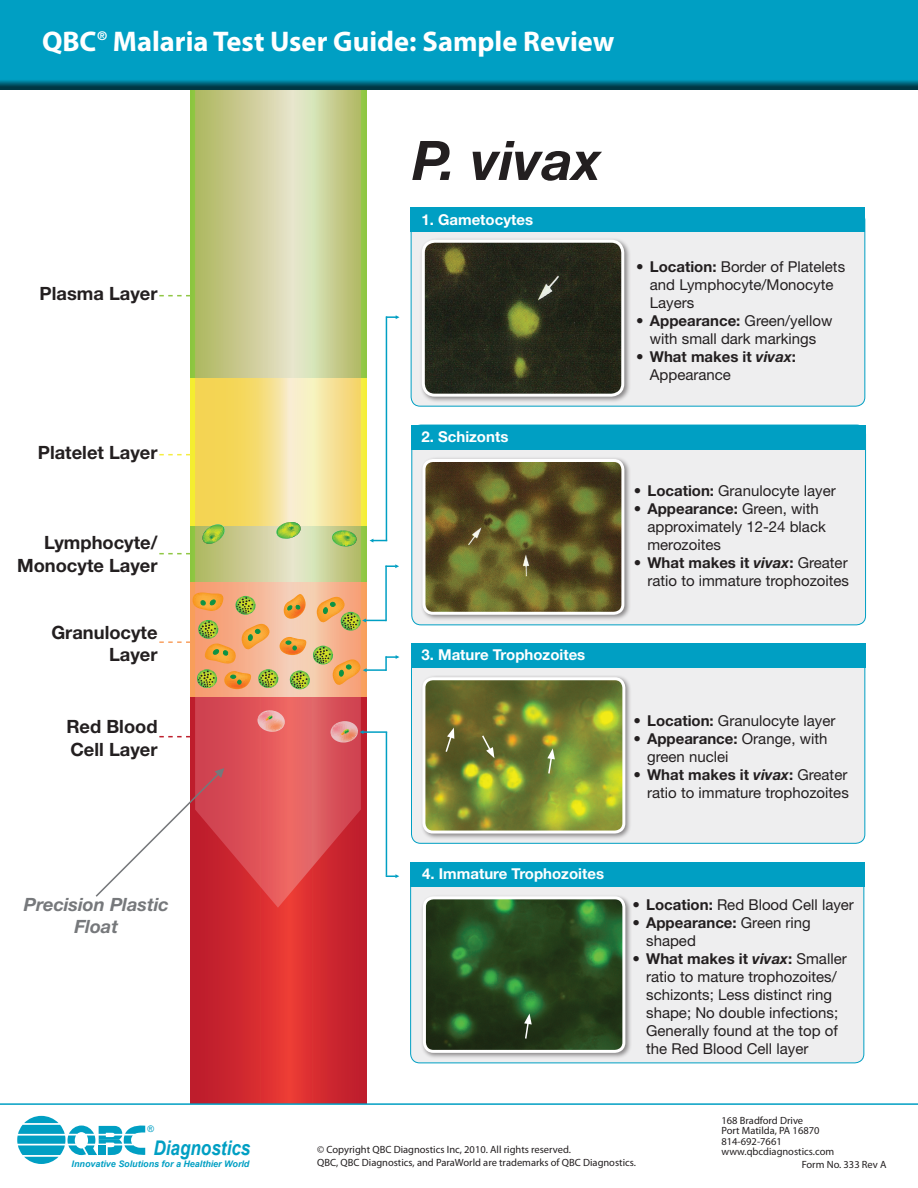
<style>
.page{position:relative;width:918px;height:1188px;background:#fff}
.page>*{position:absolute;margin:0;border:0;box-sizing:border-box;transform-origin:0 0}
.t1{font:italic 700 54.6px "Helvetica Neue LT Std";color:#231f20}
.t2{font:700 28.5px "Myriad Pro";color:#fff}
.t3{font:italic 700 20.25px "Arial";color:#009fc3;scale:.85 1}
.t4{font:700 18.3px "Helvetica Neue LT Std";color:#231f20}
.t5{font:italic 700 18.3px/22px "Helvetica Neue LT Std";color:#76787b;text-align:center}
.t6{font:15px/18px "Helvetica Neue LT Std";color:#231f20}
.t7{font:700 15px "Helvetica Neue LT Std";color:#fff}
.t8{font:700 15px/18px "Helvetica Neue LT Std";color:#231f20}
.t9{font:700 12px "Helvetica Neue LT Std";color:#fff}
.t10{font:10.5px "Myriad Pro";color:#231f20}
.t11{font:italic 700 9px "Arial";color:#009fc3}
.t12{font:9px "Arial";color:#009fc3}
.s1{font-style:inherit}
.s2{font-weight:700}
.s3{font-style:italic}
.s4{font-weight:400}
.s5{font-weight:700;font-style:italic}
</style>
<div class="page">
<svg style="left:190px;top:697px;width:176px;height:406px;background:#d0282f"></svg>
<div style="left:190px;top:526px;width:176px;height:56px;background:#8fc743"></div>
<div style="left:190px;top:377px;width:176px;height:149px;background:linear-gradient(to bottom,#f4ee37,#f4ee37)"></div>
<div style="left:190px;top:81px;width:176px;height:296px;background:#8fc743"></div>
<svg style="left:195px;top:92px;width:166px;height:816px;background:#d9af81"></svg>
<svg style="left:332px;top:530px;width:25px;height:17px"></svg>
<svg style="left:276px;top:522px;width:25px;height:17px"></svg>
<svg style="left:202px;top:524px;width:23px;height:20px"></svg>
<svg style="left:257px;top:710px;width:28px;height:22px"></svg>
<svg style="left:0;top:1103px;width:918px;height:52px"></svg>
<svg style="left:17px;top:1116px;width:128px;height:48px"></svg>
<div style="left:0;top:0;width:918px;height:92px;background:#231f20;opacity:.75"></div>
<svg style="left:95px;top:768px;width:129px;height:130px"></svg>
<div style="left:411px;top:863px;width:453px;height:200px;background:#eeeeef;border-radius:9px"></div>
<div style="left:412px;top:425px;width:454px;height:200px;background:#eeeeef;border-radius:9px"></div>
<div style="left:411px;top:211px;width:454px;height:195px;background:#eeeeef;border-radius:9px"></div>
<div style="left:411px;top:207px;width:454px;height:25px;background:#009fc3"></div>
<div style="left:411px;top:648px;width:454px;height:195px;background:#eeeeef;border-radius:9px"></div>
<div style="left:411px;top:643px;width:454px;height:25px;background:#009fc3"></div>
<div style="left:411px;top:425px;width:455px;height:25px;background:#009fc3"></div>
<div style="left:410px;top:862px;width:454px;height:25px;background:#009fc3"></div>
<div style="left:419px;top:237px;width:212px;height:166px;background:#231f20;opacity:.5"></div>
<img style="left:423px;top:241px;width:200px;height:154px">
<div style="left:422px;top:240px;width:202px;height:157px;border:3px solid #fff;border-radius:12px"></div>
<div style="left:420px;top:456px;width:211px;height:166px;background:#231f20;opacity:.5"></div>
<img style="left:424px;top:460px;width:199px;height:153px">
<div style="left:422px;top:459px;width:202px;height:156px;border:3px solid #fff;border-radius:9px"></div>
<div style="left:420px;top:675px;width:212px;height:165px;background:#231f20;opacity:.5"></div>
<img style="left:424px;top:679px;width:200px;height:153px">
<div style="left:422px;top:677px;width:203px;height:157px;border:3px solid #fff;border-radius:9px"></div>
<div style="left:420px;top:894px;width:212px;height:166px;background:#231f20;opacity:.5"></div>
<img style="left:424px;top:898px;width:200px;height:153px">
<div style="left:423px;top:896px;width:202px;height:157px;border:3px solid #fff;border-radius:9px"></div>
<hr style="left:386px;top:316px;width:1px;height:225px;background:#009fc3">
<svg style="left:386px;top:315px;width:14px;height:4px"></svg>
<hr style="left:385px;top:566px;width:2px;height:55px;background:#009fc3">
<svg style="left:386px;top:564px;width:13px;height:4px"></svg>
<hr style="left:386px;top:732px;width:1px;height:144px;background:#009fc3">
<svg style="left:386px;top:874px;width:13px;height:4px"></svg>
<hr style="left:362px;top:731px;width:25px;height:2px;background:#009fc3">
<svg style="left:370px;top:539px;width:17px;height:4px"></svg>
<svg style="left:331px;top:721px;width:32px;height:22px"></svg>
<svg style="left:159px;top:295px;width:31px;height:1px"></svg>
<svg style="left:159px;top:454px;width:32px;height:1px"></svg>
<svg style="left:159px;top:553px;width:31px;height:1px"></svg>
<svg style="left:159px;top:593px;width:240px;height:96px"></svg>
<svg style="left:159px;top:736px;width:32px;height:1px"></svg>
<svg style="left:547px;top:748px;width:8px;height:27px"></svg>
<svg style="left:524px;top:1014px;width:8px;height:26px"></svg>
<svg style="left:481px;top:734px;width:13px;height:24px"></svg>
<svg style="left:444px;top:728px;width:10px;height:26px"></svg>
<p class="t2" style="left:42px;top:23px;width:56px">QBC</p>
<p class="t9" style="left:97px;top:29px;width:11px">®</p>
<p class="t2" style="left:113px;top:23px;width:503px">Malaria Test User Guide: Sample Review</p>
<p class="t1" style="left:412px;top:127px;width:190px"><span class="s1">P.</span> vivax</p>
<p class="t4" style="left:40px;top:283px;width:120px">Plasma Layer</p>
<p class="t4" style="left:38px;top:441px;width:121px">Platelet Layer</p>
<p class="t4" style="left:44px;top:532px;width:115px">Lymphocyte/</p>
<p class="t4" style="left:17px;top:554px;width:142px">Monocyte Layer</p>
<p class="t4" style="left:51px;top:621px;width:108px">Granulocyte</p>
<p class="t4" style="left:109px;top:643px;width:50px">Layer</p>
<p class="t4" style="left:66px;top:715px;width:93px">Red Blood</p>
<p class="t4" style="left:70px;top:738px;width:89px">Cell Layer</p>
<p class="t5" style="left:24px;top:893px;width:146px">Precision Plastic<br>Float</p>
<p class="t12" style="left:147px;top:1123px;width:8px">®</p>
<p class="t3" style="left:153px;top:1134px;width:116px">Diagnostics</p>
<p class="t11" style="left:72px;top:1158px;width:179px">Innovative Solutions for a Healthier World</p>
<p class="t7" style="left:421px;top:211px;width:113px">1. Gametocytes</p>
<p class="t7" style="left:421px;top:428px;width:88px">2. Schizonts</p>
<p class="t7" style="left:421px;top:645px;width:165px">3. Mature Trophozoites</p>
<p class="t7" style="left:422px;top:864px;width:183px">4. Immature Trophozoites</p>
<p class="t6" style="left:650px;top:257px;width:197px;text-indent:-14px"><span class="s2">• Location:</span> Border of Platelets and Lymphocyte/Monocyte<br>Layers</p>
<p class="t6" style="left:636px;top:311px;width:198px;text-align:center"><span class="s2">• Appearance:</span> Green/yellow with small dark markings</p>
<p class="t8" style="left:650px;top:347px;width:148px;text-indent:-14px">• What makes it <span class="s3">vivax</span>:<br><span class="s4">Appearance</span></p>
<p class="t6" style="left:634px;top:481px;width:203px"><span class="s2">• Location:</span> Granulocyte layer</p>
<p class="t6" style="left:647px;top:499px;width:180px;text-indent:-14px"><span class="s2">• Appearance:</span> Green, with approximately 12-24 black merozoites</p>
<p class="t6" style="left:634px;top:553px;width:217px;text-align:right"><span class="s2">• What makes it</span> <span class="s5">vivax</span><span class="s2">:</span> Greater ratio to immature trophozoites</p>
<p class="t6" style="left:634px;top:712px;width:203px"><span class="s2">• Location:</span> Granulocyte layer</p>
<p class="t6" style="left:647px;top:730px;width:182px;text-indent:-14px"><span class="s2">• Appearance:</span> Orange, with green nuclei</p>
<p class="t6" style="left:634px;top:766px;width:217px;text-align:right"><span class="s2">• What makes it</span> <span class="s5">vivax</span><span class="s2">:</span> Greater ratio to immature trophozoites</p>
<p class="t6" style="left:633px;top:895px;width:223px"><span class="s2">• Location:</span> Red Blood Cell layer</p>
<p class="t6" style="left:646px;top:913px;width:166px;text-indent:-14px"><span class="s2">• Appearance:</span> Green ring shaped</p>
<p class="t6" style="left:646px;top:949px;width:202px;text-indent:-14px"><span class="s2">• What makes it</span> <span class="s5">vivax</span><span class="s2">:</span> Smaller ratio to mature trophozoites/ schizonts; Less distinct ring shape; No double infections;<br>Generally found at the top of the Red Blood Cell layer</p>
<p class="t10" style="left:317px;top:1143px;width:255px">© Copyright QBC Diagnostics Inc, 2010. All rights reserved.</p>
<p class="t10" style="left:317px;top:1156px;width:320px">QBC, QBC Diagnostics, and ParaWorld are trademarks of QBC Diagnostics.</p>
<p class="t10" style="left:722px;top:1114px;width:83px">168 Bradford Drive</p>
<p class="t10" style="left:722px;top:1124px;width:100px">Port Matilda, PA 16870</p>
<p class="t10" style="left:722px;top:1135px;width:62px">814-692-7661</p>
<p class="t10" style="left:722px;top:1145px;width:114px">www.qbcdiagnostics.com</p>
<p class="t10" style="left:802px;top:1158px;width:86px">Form No. 333 Rev A</p>
</div>
